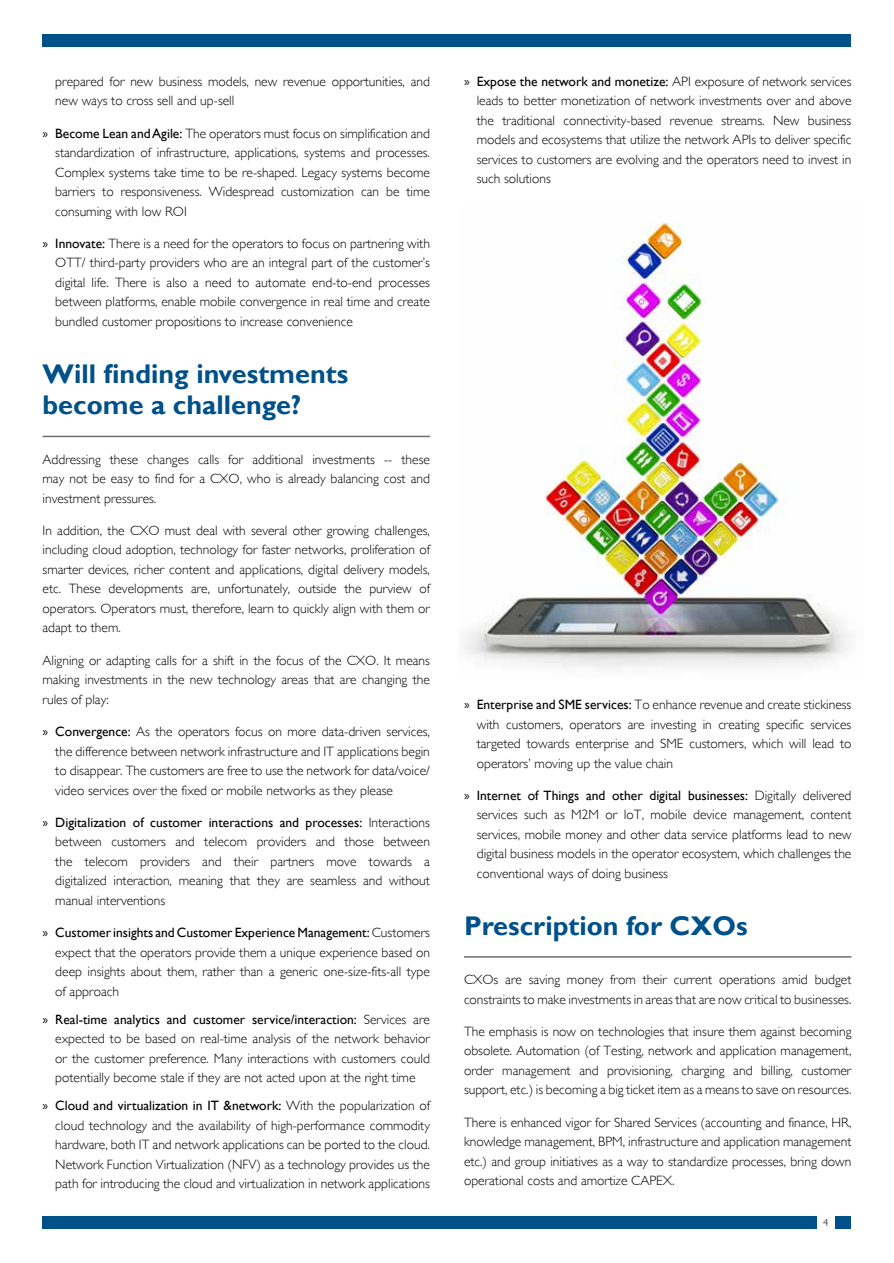
<style>
.page{position:relative;width:894px;height:1263px;background:#fff}
.page>*{position:absolute;margin:0;border:0;box-sizing:border-box;transform-origin:0 0}
.t1{font:700 27px/31.5px "Gill Sans";color:#005089}
.t2{font:300 13.5px/19.5px "Gill Sans";color:#000;text-align:justify}
.t3{font:300 10.5px "Gill Sans";color:#000}
.s1{font-family:"Myriad Pro";font-weight:400}
.s2{font-weight:400}
</style>
<div class="page">
<div style="left:43px;top:34px;width:808px;height:13px;background:#005089"></div>
<div style="left:43px;top:1216px;width:808px;height:13px;background:#005089"></div>
<div style="left:817px;top:1216px;width:17px;height:13px;background:#fff"></div>
<hr style="left:43px;top:436px;width:387px;height:1px;background:#6d6e71">
<img style="left:466px;top:222px;width:382px;height:446px">
<hr style="left:464px;top:956px;width:387px;height:1px;background:#6d6e71">
<p class="t2" style="left:55px;top:72px;width:376px">prepared for new business models, new revenue opportunities, and new ways to cross sell and up-sell</p>
<p class="t2" style="left:55px;top:123px;width:376px;text-indent:-13px"><span class="s1">»</span> <span class="s2">Become Lean and Agile:</span> The operators must focus on simplification and standardization of infrastructure, applications, systems and processes.<br>Complex systems take time to be re-shaped. Legacy systems become barriers to responsiveness. Widespread customization can be time consuming with low ROI</p>
<p class="t2" style="left:55px;top:234px;width:376px;text-indent:-13px"><span class="s1">»</span> <span class="s2">Innovate:</span> There is a need for the operators to focus on partnering with OTT/ third-party providers who are an integral part of the customer’s digital life. There is also a need to automate end-to-end processes between platforms, enable mobile convergence in real time and create bundled customer propositions to increase convenience</p>
<h1 class="t1" style="left:43px;top:359px;width:307px">Will finding investments become a challenge?</h1>
<p class="t2" style="left:43px;top:449px;width:389px">Addressing these changes calls for additional investments -- these may not be easy to find for a CXO, who is already balancing cost and investment pressures.</p>
<p class="t2" style="left:43px;top:521px;width:389px">In addition, the CXO must deal with several other growing challenges, including cloud adoption, technology for faster networks, proliferation of smarter devices, richer content and applications, digital delivery models, etc. These developments are, unfortunately, outside the purview of operators. Operators must, therefore, learn to quickly align with them or adapt to them.</p>
<p class="t2" style="left:43px;top:650px;width:389px">Aligning or adapting calls for a shift in the focus of the CXO. It means making investments in the new technology areas that are changing the rules of play:</p>
<p class="t2" style="left:55px;top:722px;width:376px;text-indent:-13px"><span class="s1">»</span> <span class="s2">Convergence:</span> As the operators focus on more data-driven services, the difference between network infrastructure and IT applications begin to disappear. The customers are free to use the network for data/voice/ video services over the fixed or mobile networks as they please</p>
<p class="t2" style="left:55px;top:812px;width:376px;text-indent:-13px"><span class="s1">»</span> <span class="s2">Digitalization of customer interactions and processes:</span> Interactions between customers and telecom providers and those between the telecom providers and their partners move towards a digitalized interaction, meaning that they are seamless and without manual interventions</p>
<p class="t2" style="left:55px;top:923px;width:376px;text-indent:-13px"><span class="s1">»</span> <span class="s2">Customer insights and Customer Experience Management:</span> Customers expect that the operators provide them a unique experience based on deep insights about them, rather than a generic one-size-fits-all type of approach</p>
<p class="t2" style="left:55px;top:1009px;width:376px;text-indent:-13px"><span class="s1">»</span> <span class="s2">Real-time analytics and customer service/interaction:</span> Services are expected to be based on real-time analysis of the network behavior or the customer preference. Many interactions with customers could potentially become stale if they are not acted upon at the right time</p>
<p class="t2" style="left:55px;top:1095px;width:376px;text-indent:-13px"><span class="s1">»</span> <span class="s2">Cloud and virtualization in IT &amp;network:</span> With the popularization of cloud technology and the availability of high-performance commodity hardware, both IT and network applications can be ported to the cloud.<br>Network Function Virtualization (NFV) as a technology provides us the path for introducing the cloud and virtualization in network applications</p>
<p class="t2" style="left:476px;top:72px;width:376px;text-indent:-13px"><span class="s1">»</span> <span class="s2">Expose the network and monetize:</span> API exposure of network services leads to better monetization of network investments over and above the traditional connectivity-based revenue streams. New business models and ecosystems that utilize the network APIs to deliver specific services to customers are evolving and the operators need to invest in such solutions</p>
<p class="t2" style="left:476px;top:695px;width:376px;text-indent:-13px"><span class="s1">»</span> <span class="s2">Enterprise and SME services:</span> To enhance revenue and create stickiness with customers, operators are investing in creating specific services targeted towards enterprise and SME customers, which will lead to operators’ moving up the value chain</p>
<p class="t2" style="left:476px;top:785px;width:376px;text-indent:-13px"><span class="s1">»</span> <span class="s2">Internet of Things and other digital businesses:</span> Digitally delivered services such as M2M or IoT, mobile device management, content services, mobile money and other data service platforms lead to new digital business models in the operator ecosystem, which challenges the conventional ways of doing business</p>
<h1 class="t1" style="left:464px;top:910px;width:285px">Prescription for CXOs</h1>
<p class="t2" style="left:464px;top:970px;width:389px">CXOs are saving money from their current operations amid budget constraints to make investments in areas that are now critical to businesses.</p>
<p class="t2" style="left:464px;top:1021px;width:389px">The emphasis is now on technologies that insure them against becoming obsolete. Automation (of Testing, network and application management, order management and provisioning, charging and billing, customer support, etc.) is becoming a big ticket item as a means to save on resources.</p>
<p class="t2" style="left:464px;top:1112px;width:389px">There is enhanced vigor for Shared Services (accounting and finance, HR, knowledge management, BPM, infrastructure and application management etc.) and group initiatives as a way to standardize processes, bring down operational costs and amortize CAPEX.</p>
<p class="t3" style="left:823px;top:1216px;width:7px">4</p>
</div>
